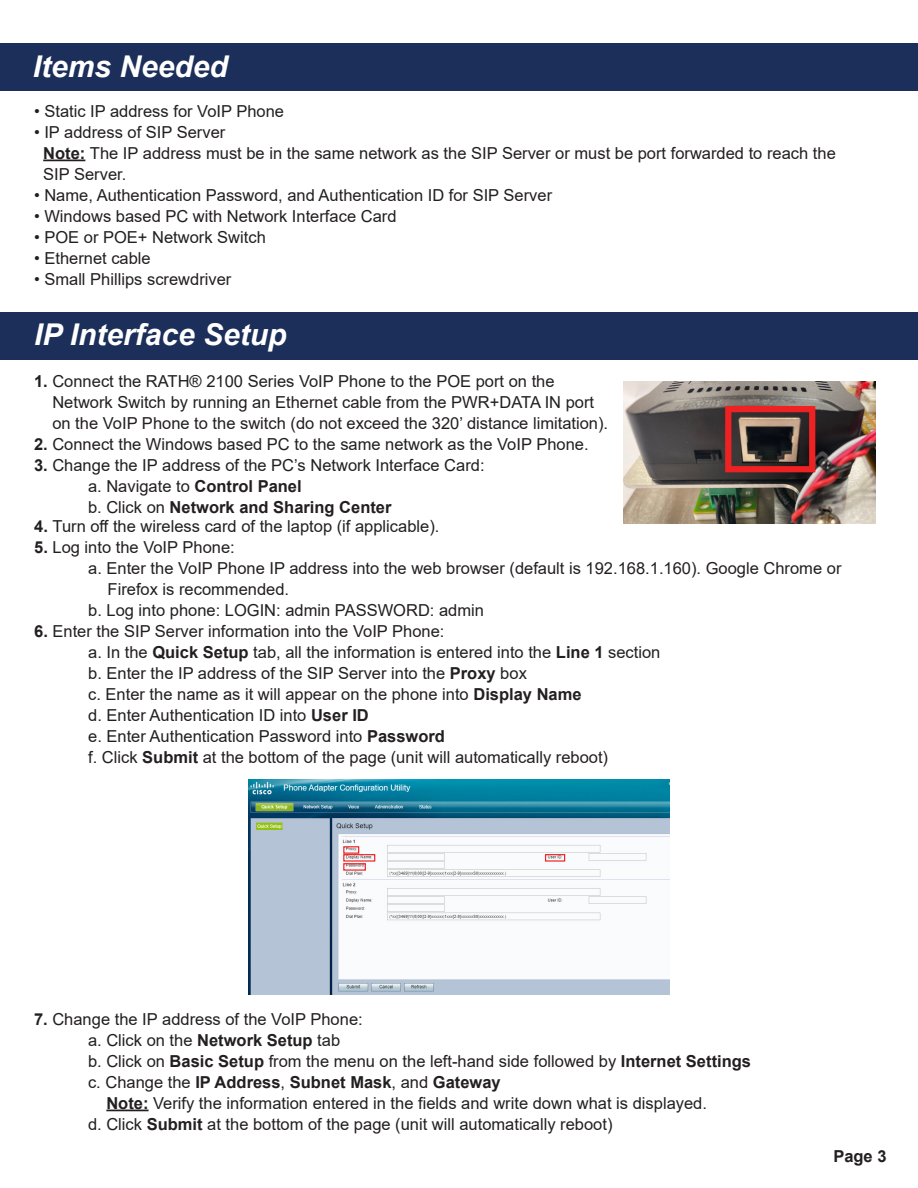
<style>
.page{position:relative;width:918px;height:1188px;background:#fff}
.page>*{position:absolute;margin:0;border:0;box-sizing:border-box;transform-origin:0 0}
.t1{font:italic 700 30px "Arial";color:#fff}
.t2{font:16.5px/21px "Arial";color:#231f20}
.t3{font:700 16.5px "Arial";color:#231f20}
.s1{font-weight:700}
.s2{font-weight:400}
</style>
<div class="page">
<div style="left:0;top:43px;width:918px;height:48px;background:#1c2f5a"></div>
<div style="left:0;top:312px;width:918px;height:48px;background:#1c2f5a"></div>
<hr style="left:43px;top:160px;width:42px;height:1px;background:#231f20">
<img style="left:624px;top:382px;width:252px;height:142px">
<div style="left:725px;top:406px;width:90px;height:66px;border:6px solid #ee2123"></div>
<img style="left:248px;top:780px;width:422px;height:215px">
<div style="left:545px;top:854px;width:20px;height:8px;border:1px solid #ee2123"></div>
<div style="left:343px;top:846px;width:16px;height:8px;border:1px solid #ee2123"></div>
<div style="left:343px;top:854px;width:32px;height:8px;border:1px solid #ee2123"></div>
<div style="left:343px;top:863px;width:23px;height:8px;border:1px solid #ee2123"></div>
<hr style="left:106px;top:1110px;width:43px;height:1px;background:#231f20">
<p class="t1" style="left:33px;top:46px;width:197px">Items Needed</p>
<p class="t2" style="left:34px;top:100px;width:252px">• Static IP address for VoIP Phone</p>
<p class="t2" style="left:34px;top:121px;width:193px">• IP address of SIP Server</p>
<p class="t2" style="left:43px;top:142px;width:794px"><span class="s1">Note:</span> The IP address must be in the same network as the SIP Server or must be port forwarded to reach the<br>SIP Server.</p>
<p class="t2" style="left:34px;top:184px;width:520px">• Name, Authentication Password, and Authentication ID for SIP Server</p>
<p class="t2" style="left:34px;top:205px;width:364px">• Windows based PC with Network Interface Card</p>
<p class="t2" style="left:34px;top:226px;width:233px">• POE or POE+ Network Switch</p>
<p class="t2" style="left:34px;top:247px;width:118px">• Ethernet cable</p>
<p class="t2" style="left:34px;top:268px;width:199px">• Small Phillips screwdriver</p>
<p class="t1" style="left:34px;top:315px;width:254px">IP Interface Setup</p>
<p class="t2" style="left:52px;top:370px;width:543px;text-indent:-18px"><span class="s1">1.</span> Connect the RATH® 2100 Series VoIP Phone to the POE port on the<br>Network Switch by running an Ethernet cable from the PWR+DATA IN port</p>
<p class="t2" style="left:52px;top:412px;width:557px">on the VoIP Phone to the switch (do not exceed the 320’ distance limitation).</p>
<p class="t2" style="left:34px;top:433px;width:556px"><span class="s1">2.</span> Connect the Windows based PC to the same network as the VoIP Phone.</p>
<p class="t2" style="left:34px;top:454px;width:452px"><span class="s1">3.</span> Change the IP address of the PC’s Network Interface Card:</p>
<p class="t2" style="left:88px;top:475px;width:215px">a. Navigate to <span class="s1">Control Panel</span></p>
<p class="t3" style="left:88px;top:495px;width:305px"><span class="s2">b. Click on</span> Network and Sharing Center</p>
<p class="t2" style="left:34px;top:516px;width:407px"><span class="s1">4.</span> Turn off the wireless card of the laptop (if applicable).</p>
<p class="t2" style="left:34px;top:537px;width:202px"><span class="s1">5.</span> Log into the VoIP Phone:</p>
<p class="t2" style="left:108px;top:558px;width:735px;text-indent:-19px">a. Enter the VoIP Phone IP address into the web browser (default is 192.168.1.160). Google Chrome or<br>Firefox is recommended.</p>
<p class="t2" style="left:88px;top:600px;width:397px">b. Log into phone: LOGIN: admin PASSWORD: admin</p>
<p class="t2" style="left:34px;top:621px;width:412px"><span class="s1">6.</span> Enter the SIP Server information into the VoIP Phone:</p>
<p class="t2" style="left:88px;top:642px;width:574px">a. In the <span class="s1">Quick Setup</span> tab, all the information is entered into the <span class="s1">Line 1</span> section</p>
<p class="t2" style="left:88px;top:663px;width:440px">b. Enter the IP address of the SIP Server into the <span class="s1">Proxy</span> box</p>
<p class="t2" style="left:88px;top:684px;width:495px">c. Enter the name as it will appear on the phone into <span class="s1">Display Name </span>d. Enter Authentication ID into <span class="s1">User ID</span></p>
<p class="t2" style="left:88px;top:726px;width:358px">e. Enter Authentication Password into <span class="s1">Password</span></p>
<p class="t2" style="left:88px;top:747px;width:521px">f. Click <span class="s1">Submit</span> at the bottom of the page (unit will automatically reboot)</p>
<p class="t2" style="left:34px;top:1008px;width:330px"><span class="s1">7.</span> Change the IP address of the VoIP Phone:</p>
<p class="t2" style="left:88px;top:1029px;width:254px">a. Click on the <span class="s1">Network Setup</span> tab</p>
<p class="t2" style="left:88px;top:1050px;width:665px">b. Click on <span class="s1">Basic Setup</span> from the menu on the left-hand side followed by <span class="s1">Internet Settings</span></p>
<p class="t3" style="left:88px;top:1070px;width:414px"><span class="s2">c. Change the</span> IP Address<span class="s2">,</span> Subnet Mask<span class="s2">, and</span> Gateway</p>
<p class="t2" style="left:106px;top:1092px;width:602px"><span class="s1">Note:</span> Verify the information entered in the fields and write down what is displayed.</p>
<p class="t2" style="left:88px;top:1113px;width:526px">d. Click <span class="s1">Submit</span> at the bottom of the page (unit will automatically reboot)</p>
<p class="t3" style="left:833px;top:1144px;width:55px">Page 3</p>
</div>
